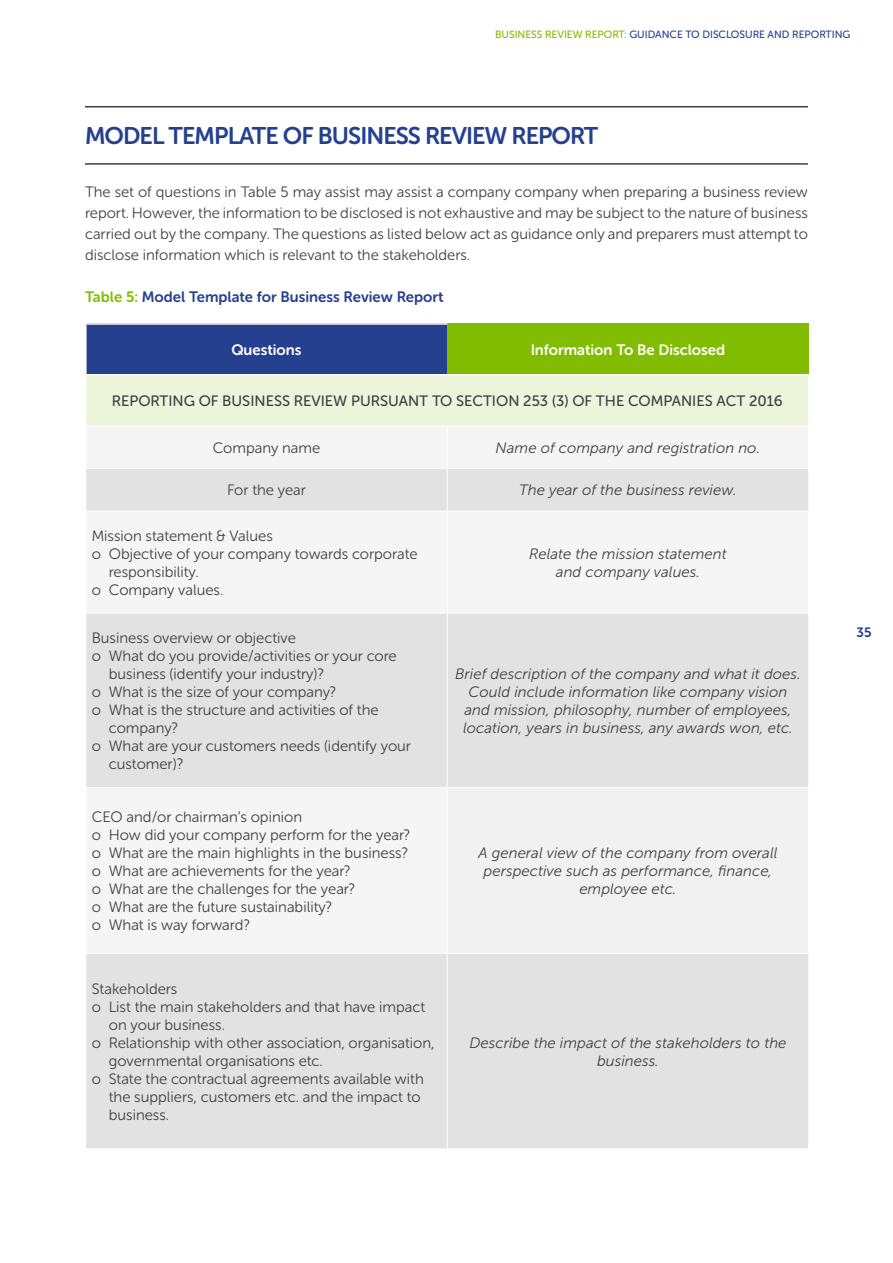
<style>
.page{position:relative;width:893px;height:1263px;background:#fff}
.page>*{position:absolute;margin:0;border:0;box-sizing:border-box;transform-origin:0 0}
.t1{font:24px "Museo Sans Rounded 700";letter-spacing:-.04em;color:#25408f}
.t2{font:15px/18px "Museo Sans Rounded 300";color:#414042;text-align:justify}
.t3{font:italic 15px/18px "Museo Sans 300";color:#414042;text-align:center}
.t4{font:15px "Museo Sans Rounded 500";color:#414042}
.t5{font:15px "Museo Sans Rounded 700";color:#25408f}
.t6{font:15px "Museo Sans Rounded 700";color:#fff}
.t7{font:13.5px "Museo Sans Rounded 700";color:#25408f}
.t8{font:10.5px "Museo Sans Rounded 500";color:#25408f}
.s1{color:#82bc00}
</style>
<div class="page">
<hr style="left:85px;top:106px;width:723px;height:1px;background:#414042">
<hr style="left:85px;top:163px;width:723px;height:2px;background:#414042">
<div style="left:86px;top:324px;width:361px;height:51px;background:#25408f"></div>
<div style="left:447px;top:324px;width:362px;height:51px;background:#82bc00"></div>
<div style="left:86px;top:375px;width:723px;height:51px;background:#ecf5d9"></div>
<svg style="left:86px;top:469px;width:722px;height:679px;fill:#e2e2e3"></svg>
<div style="left:447px;top:787px;width:362px;height:166px;background:#f1f1f2"></div>
<hr style="left:85px;top:323px;width:362px;height:2px;background:#fff">
<hr style="left:85px;top:325px;width:2px;height:50px;background:#fff">
<hr style="left:85px;top:375px;width:362px;height:1px;background:#fff">
<hr style="left:447px;top:375px;width:362px;height:1px;background:#fff">
<hr style="left:808px;top:375px;width:1px;height:51px;background:#fff">
<hr style="left:447px;top:469px;width:1px;height:42px;background:#fff">
<hr style="left:85px;top:511px;width:362px;height:1px;background:#fff">
<hr style="left:447px;top:511px;width:362px;height:1px;background:#fff">
<hr style="left:447px;top:511px;width:1px;height:102px;background:#fff">
<hr style="left:85px;top:613px;width:362px;height:1px;background:#fff">
<hr style="left:447px;top:613px;width:362px;height:1px;background:#fff">
<hr style="left:447px;top:613px;width:1px;height:174px;background:#fff">
<hr style="left:85px;top:787px;width:362px;height:1px;background:#fff">
<hr style="left:447px;top:787px;width:362px;height:1px;background:#fff">
<hr style="left:447px;top:788px;width:1px;height:165px;background:#fff">
<hr style="left:808px;top:788px;width:1px;height:165px;background:#fff">
<hr style="left:85px;top:953px;width:362px;height:1px;background:#fff">
<hr style="left:447px;top:953px;width:362px;height:1px;background:#fff">
<hr style="left:447px;top:954px;width:1px;height:194px;background:#fff">
<p class="t8" style="left:495px;top:29px;width:357px"><span class="s1">BUSINESS REVIEW REPORT:</span> GUIDANCE TO DISCLOSURE AND REPORTING</p>
<h1 class="t1" style="left:85px;top:122px;width:515px">MODEL TEMPLATE OF BUSINESS REVIEW REPORT</h1>
<p class="t2" style="left:85px;top:182px;width:724px;line-height:21px">The set of questions in Table 5 may assist may assist a company company when preparing a business review report. However, the information to be disclosed is not exhaustive and may be subject to the nature of business carried out by the company. The questions as listed below act as guidance only and preparers must attempt to disclose information which is relevant to the stakeholders.</p>
<p class="t5" style="left:85px;top:289px;width:360px"><span class="s1">Table 5:</span> Model Template for Business Review Report</p>
<p class="t6" style="left:231px;top:342px;width:72px">Questions</p>
<p class="t6" style="left:531px;top:342px;width:196px">Information To Be Disclosed</p>
<p class="t4" style="left:112px;top:393px;width:672px">REPORTING OF BUSINESS REVIEW PURSUANT TO SECTION 253 (3) OF THE COMPANIES ACT 2016</p>
<p class="t2" style="left:213px;top:439px;width:109px">Company name</p>
<p class="t3" style="left:496px;top:439px;width:266px">Name of company and registration no.</p>
<p class="t2" style="left:227px;top:481px;width:80px">For the year</p>
<p class="t3" style="left:519px;top:481px;width:219px">The year of the business review.</p>
<p class="t2" style="left:92px;top:527px;width:183px">Mission statement &amp; Values</p>
<p class="t2" style="left:92px;top:545px;width:327px">o Objective of your company towards corporate</p>
<p class="t2" style="left:109px;top:563px;width:91px">responsibility.</p>
<p class="t2" style="left:92px;top:581px;width:133px">o Company values.</p>
<p class="t3" style="left:529px;top:545px;width:199px">Relate the mission statement and company values.</p>
<p class="t2" style="left:92px;top:629px;width:206px">Business overview or objective</p>
<p class="t2" style="left:92px;top:647px;width:306px">o What do you provide/activities or your core</p>
<p class="t2" style="left:109px;top:665px;width:217px">business (identify your industry)?</p>
<p class="t2" style="left:92px;top:683px;width:246px">o What is the size of your company?</p>
<p class="t2" style="left:92px;top:701px;width:288px">o What is the structure and activities of the</p>
<p class="t2" style="left:109px;top:719px;width:71px">company?</p>
<p class="t2" style="left:92px;top:737px;width:321px">o What are your customers needs (identify your</p>
<p class="t2" style="left:109px;top:755px;width:76px">customer)?</p>
<p class="t2" style="left:92px;top:808px;width:320px;text-align:left">CEO and/or chairman’s opinion<br>o How did your company perform for the year? o What are the main highlights in the business? o What are achievements for the year?<br>o What are the challenges for the year?<br>o What are the future sustainability?<br>o What is way forward?</p>
<p class="t2" style="left:92px;top:980px;width:87px">Stakeholders</p>
<p class="t2" style="left:92px;top:998px;width:335px">o List the main stakeholders and that have impact</p>
<p class="t2" style="left:109px;top:1016px;width:118px">on your business.</p>
<p class="t2" style="left:92px;top:1034px;width:344px">o Relationship with other association, organisation,</p>
<p class="t2" style="left:109px;top:1052px;width:216px">governmental organisations etc.</p>
<p class="t2" style="left:92px;top:1070px;width:333px">o State the contractual agreements available with</p>
<p class="t2" style="left:109px;top:1088px;width:313px">the suppliers, customers etc. and the impact to</p>
<p class="t2" style="left:109px;top:1106px;width:62px">business.</p>
<p class="t3" style="left:455px;top:665px;width:347px">Brief description of the company and what it does.<br>Could include information like company vision and mission, philosophy, number of employees, location, years in business, any awards won, etc.</p>
<p class="t3" style="left:478px;top:844px;width:301px">A general view of the company from overall perspective such as performance, finance, employee etc.</p>
<p class="t3" style="left:469px;top:1034px;width:319px">Describe the impact of the stakeholders to the business.</p>
<p class="t7" style="left:857px;top:624px;width:17px">35</p>
</div>
